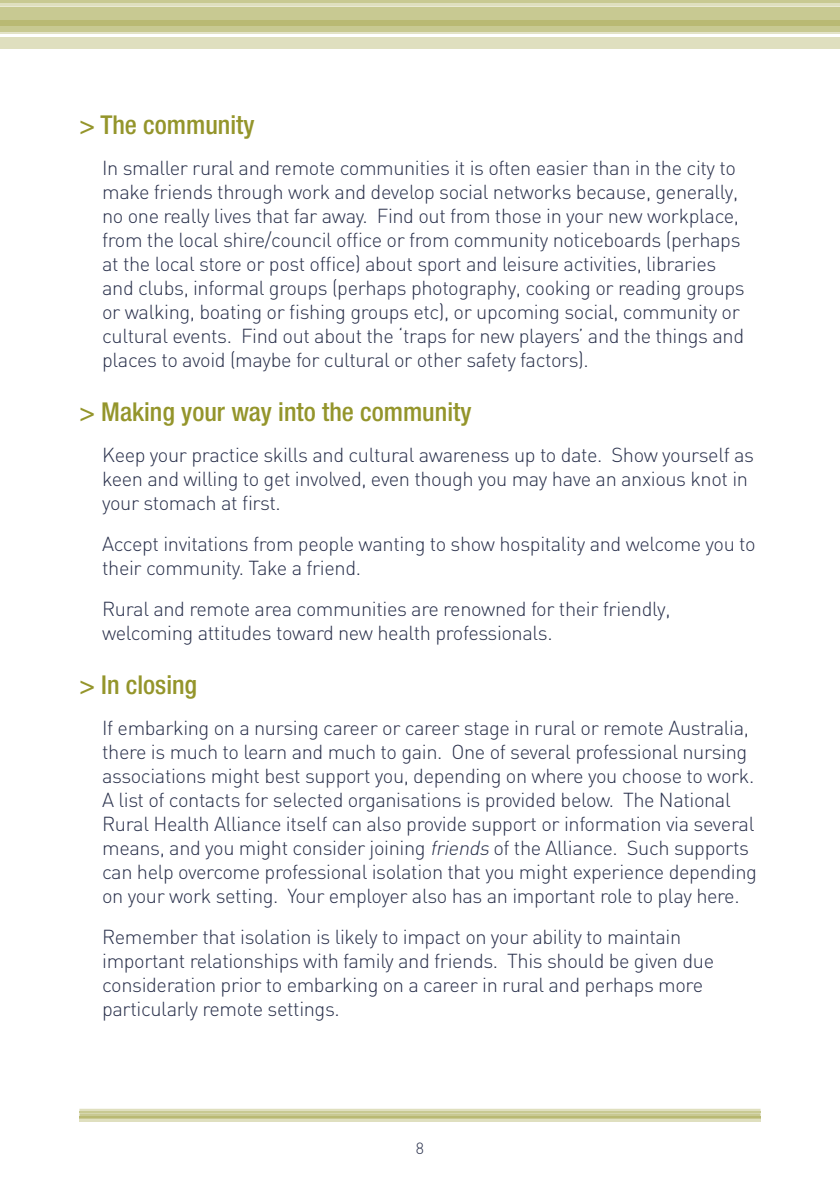
<style>
.page{position:relative;width:840px;height:1191px;background:#fff}
.page>*{position:absolute;margin:0;border:0;box-sizing:border-box;transform-origin:0 0}
.t1{font:500 condensed 26px "Helvetica Neue";color:#94952b}
.t2{font:300 20px/24px "DIN";letter-spacing:-.02em;color:#2a314c}
.t3{font:300 16px "DIN";color:#2a314c}
.s1{font-style:italic}
</style>
<div class="page">
<svg style="left:0;top:3px;width:839px;height:4px;fill:#dfdfbf"></svg>
<hr style="left:0;top:32px;width:839px;height:2px;background:#dfdfbf">
<div style="left:0;top:38px;width:839px;height:11px;background:#dfdfbf"></div>
<div style="left:0;top:7px;width:839px;height:14px;background:#c8c992"></div>
<hr style="left:0;top:0;width:839px;height:3px;background:#c8c992">
<div style="left:0;top:26px;width:839px;height:6px;background:#c8c992"></div>
<div style="left:0;top:21px;width:839px;height:5px;background:#b9b973"></div>
<hr style="left:79px;top:1119px;width:681px;height:2px;background:#dfdfbf">
<svg style="left:79px;top:1108px;width:681px;height:8px"></svg>
<hr style="left:79px;top:1111px;width:681px;height:1px;background:#c8c992">
<hr style="left:79px;top:1117px;width:681px;height:1px;background:#c8c992">
<hr style="left:79px;top:1116px;width:681px;height:1px;background:#b9b973">
<h1 class="t1" style="left:79px;top:109px;width:176px">&gt; The community</h1>
<p class="t2" style="left:102px;top:155px;width:643px">In smaller rural and remote communities it is often easier than in the city to make friends through work and develop social networks because, generally, no one really lives that far away. Find out from those in your new workplace, from the local shire/council office or from community noticeboards (perhaps at the local store or post office) about sport and leisure activities, libraries and clubs, informal groups (perhaps photography, cooking or reading groups or walking, boating or fishing groups etc), or upcoming social, community or cultural events. Find out about the ‘traps for new players’ and the things and places to avoid (maybe for cultural or other safety factors).</p>
<h1 class="t1" style="left:79px;top:396px;width:393px">&gt; Making your way into the community</h1>
<p class="t2" style="left:102px;top:442px;width:653px">Keep your practice skills and cultural awareness up to date. Show yourself as keen and willing to get involved, even though you may have an anxious knot in your stomach at first.</p>
<p class="t2" style="left:102px;top:531px;width:654px">Accept invitations from people wanting to show hospitality and welcome you to their community. Take a friend.</p>
<p class="t2" style="left:102px;top:596px;width:569px">Rural and remote area communities are renowned for their friendly, welcoming attitudes toward new health professionals.</p>
<h1 class="t1" style="left:79px;top:669px;width:119px">&gt; In closing</h1>
<p class="t2" style="left:102px;top:715px;width:656px">If embarking on a nursing career or career stage in rural or remote Australia, there is much to learn and much to gain. One of several professional nursing associations might best support you, depending on where you choose to work.<br>A list of contacts for selected organisations is provided below. The National Rural Health Alliance itself can also provide support or information via several means, and you might consider joining <span class="s1">friends</span> of the Alliance. Such supports can help overcome professional isolation that you might experience depending on your work setting. Your employer also has an important role to play here.</p>
<p class="t2" style="left:102px;top:924px;width:613px">Remember that isolation is likely to impact on your ability to maintain important relationships with family and friends. This should be given due consideration prior to embarking on a career in rural and perhaps more particularly remote settings.</p>
<p class="t3" style="left:415px;top:1138px;width:10px">8</p>
</div>
